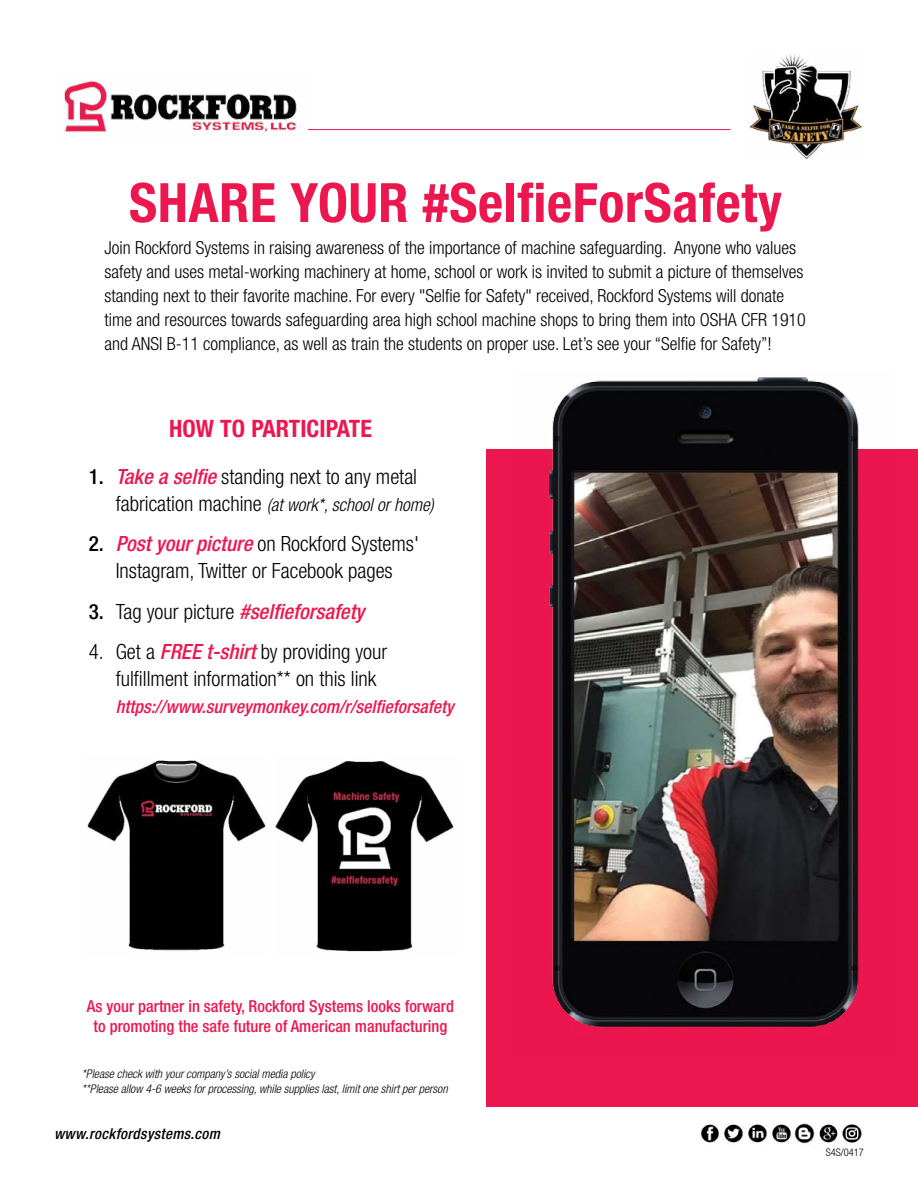
<style>
.page{position:relative;width:918px;height:1188px;background:#fff}
.page>*{position:absolute;margin:0;border:0;box-sizing:border-box;transform-origin:0 0}
.t1{font:700 condensed 54.3px "Helvetica Neue LT Std";letter-spacing:.01em;color:#ed174f}
.t2{font:700 condensed 24px "Helvetica Neue LT Std";color:#ed174f}
.t3{font:300 condensed 21px/27px "Helvetica Neue LT Std";color:#000;text-align:center}
.t4{font:italic 500 condensed 21px "Helvetica Neue LT Std";color:#ed174f}
.t5{font:300 condensed 18px/24px "Helvetica Neue LT Std";color:#000}
.t6{font:italic 500 condensed 18px "Helvetica Neue LT Std";color:#ed174f}
.t7{font:italic 300 condensed 18px "Helvetica Neue LT Std";color:#000}
.t8{font:500 condensed 16.5px/19.8px "Helvetica Neue LT Std";color:#ed174f;text-align:center}
.t9{font:italic 500 condensed 15px "Helvetica Neue LT Std";letter-spacing:.025em;color:#000}
.t10{font:italic 300 condensed 12px/15.8px "Helvetica Neue LT Std";color:#000}
.t11{font:300 condensed 10.5px "Helvetica Neue LT Std";color:#000}
.s1{font-weight:500}
.s2{font-weight:500;font-style:italic;color:#ed174f}
.s3{font-style:normal;font-size:21px}
.s4{font-style:normal;color:#000}
.s5{font-weight:300;font-style:normal;color:#000}
</style>
<div class="page">
<div style="left:486px;top:450px;width:432px;height:657px;background:#ed174f"></div>
<img style="left:275px;top:761px;width:179px;height:191px">
<img style="left:87px;top:760px;width:179px;height:191px">
<img style="left:749px;top:54px;width:114px;height:106px">
<img style="left:64px;top:80px;width:233px;height:52px">
<img style="left:772px;top:1123px;width:90px;height:22px">
<img style="left:701px;top:1124px;width:67px;height:19px">
<img style="left:513px;top:377px;width:382px;height:650px">
<hr style="left:308px;top:129px;width:423px;height:1px;background:#ed174f">
<h1 class="t1" style="left:129px;top:170px;width:654px">SHARE YOUR #SelfieForSafety</h1>
<p class="t5" style="left:104px;top:236px;width:703px">Join Rockford Systems in raising awareness of the importance of machine safeguarding. Anyone who values safety and uses metal-working machinery at home, school or work is invited to submit a picture of themselves standing next to their favorite machine. For every "Selfie for Safety" received, Rockford Systems will donate time and resources towards safeguarding area high school machine shops to bring them into OSHA CFR 1910 and ANSI B-11 compliance, as well as train the students on proper use. Let’s see your “Selfie for Safety”!</p>
<h2 class="t2" style="left:169px;top:414px;width:204px">HOW TO PARTICIPATE</h2>
<p class="t3" style="left:89px;top:463px;width:330px"><span class="s1">1.</span> <span class="s2">Take a selfie</span> standing next to any metal</p>
<p class="t7" style="left:116px;top:494px;width:320px"><span class="s3">fabrication machine</span> (at work*, school or home)</p>
<p class="t3" style="left:89px;top:530px;width:332px"><span class="s1">2.</span> <span class="s2">Post your picture</span> on Rockford Systems'<br>Instagram, Twitter or Facebook pages</p>
<p class="t4" style="left:89px;top:599px;width:277px"><span class="s4">3.</span> <span class="s5">Tag your picture</span> #selfieforsafety</p>
<p class="t3" style="left:116px;top:638px;width:273px;text-align:left;text-indent:-27px">4. Get a <span class="s2">FREE t-shirt</span> by providing your fulfillment information** on this link</p>
<p class="t6" style="left:116px;top:696px;width:340px">https://www.surveymonkey.com/r/selfieforsafety</p>
<p class="t8" style="left:87px;top:996px;width:368px">As your partner in safety, Rockford Systems looks forward to promoting the safe future of American manufacturing</p>
<p class="t10" style="left:82px;top:1066px;width:367px">*Please check with your company’s social media policy<br>**Please allow 4-6 weeks for processing, while supplies last, limit one shirt per person</p>
<p class="t9" style="left:54px;top:1125px;width:168px">www.rockfordsystems.com</p>
<p class="t11" style="left:826px;top:1146px;width:40px">S4S/0417</p>
</div>
